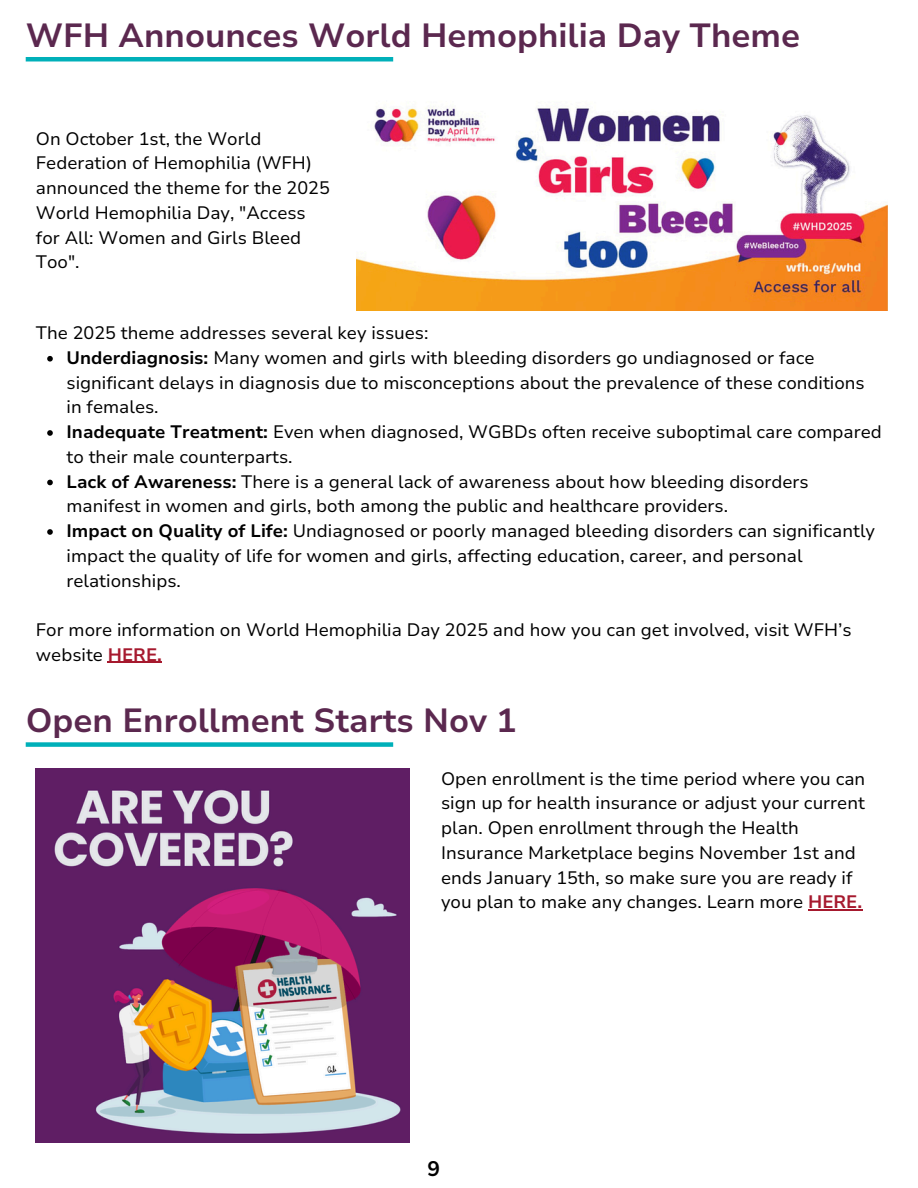
<style>
.page{position:relative;width:918px;height:1188px;background:#fff}
.page>*{position:absolute;margin:0;border:0;box-sizing:border-box;transform-origin:0 0}
.t1{font:700 33.45px "Nunito Sans 10 pt";color:#5b284f}
.t2{font:700 21px "Nunito Sans 10 pt";color:#000}
.t3{font:18px/24.8px "Nunito Sans 10 pt";color:#000}
.s1{font-weight:700}
.s2{font-weight:700;color:#a6192e}
</style>
<div class="page">
<hr style="left:26px;top:57px;width:367px;height:4px;background:#00b0b9">
<img style="left:357px;top:106px;width:531px;height:204px">
<div style="left:26px;top:742px;width:367px;height:5px;background:#00b0b9"></div>
<img style="left:36px;top:769px;width:373px;height:373px">
<svg style="left:47px;top:356px;width:6px;height:6px"></svg>
<svg style="left:47px;top:430px;width:6px;height:6px"></svg>
<svg style="left:47px;top:480px;width:6px;height:5px"></svg>
<svg style="left:47px;top:529px;width:6px;height:6px"></svg>
<hr style="left:108px;top:662px;width:54px;height:1px;background:#a6192e">
<hr style="left:808px;top:910px;width:54px;height:1px;background:#a6192e">
<p class="t1" style="left:26px;top:13px;width:776px">WFH Announces World Hemophilia Day Theme</p>
<p class="t3" style="left:36px;top:126px;width:295px">On October 1st, the World<br>Federation of Hemophilia (WFH) announced the theme for the 2025<br>World Hemophilia Day, "Access for All: Women and Girls Bleed<br>Too".</p>
<p class="t3" style="left:36px;top:321px;width:394px">The 2025 theme addresses several key issues:</p>
<p class="t3" style="left:67px;top:345px;width:800px"><span class="s1">Underdiagnosis:</span> Many women and girls with bleeding disorders go undiagnosed or face significant delays in diagnosis due to misconceptions about the prevalence of these conditions in females.</p>
<p class="t3" style="left:67px;top:420px;width:817px"><span class="s1">Inadequate Treatment:</span> Even when diagnosed, WGBDs often receive suboptimal care compared to their male counterparts.</p>
<p class="t3" style="left:67px;top:469px;width:744px"><span class="s1">Lack of Awareness:</span> There is a general lack of awareness about how bleeding disorders manifest in women and girls, both among the public and healthcare providers.</p>
<h1 class="t3" style="left:67px;top:519px;width:810px"><span class="s1">Impact on Quality of Life:</span> Undiagnosed or poorly managed bleeding disorders can significantly impact the quality of life for women and girls, affecting education, career, and personal relationships.</h1>
<p class="t3" style="left:36px;top:618px;width:817px">For more information on World Hemophilia Day 2025 and how you can get involved, visit WFH’s website <span class="s2">HERE.</span></p>
<p class="t1" style="left:26px;top:698px;width:492px">Open Enrollment Starts Nov 1</p>
<p class="t3" style="left:441px;top:766px;width:426px">Open enrollment is the time period where you can sign up for health insurance or adjust your current plan. Open enrollment through the Health Insurance Marketplace begins November 1st and ends January 15th, so make sure you are ready if you plan to make any changes. Learn more <span class="s2">HERE.</span></p>
<p class="t2" style="left:428px;top:1155px;width:14px">9</p>
</div>
